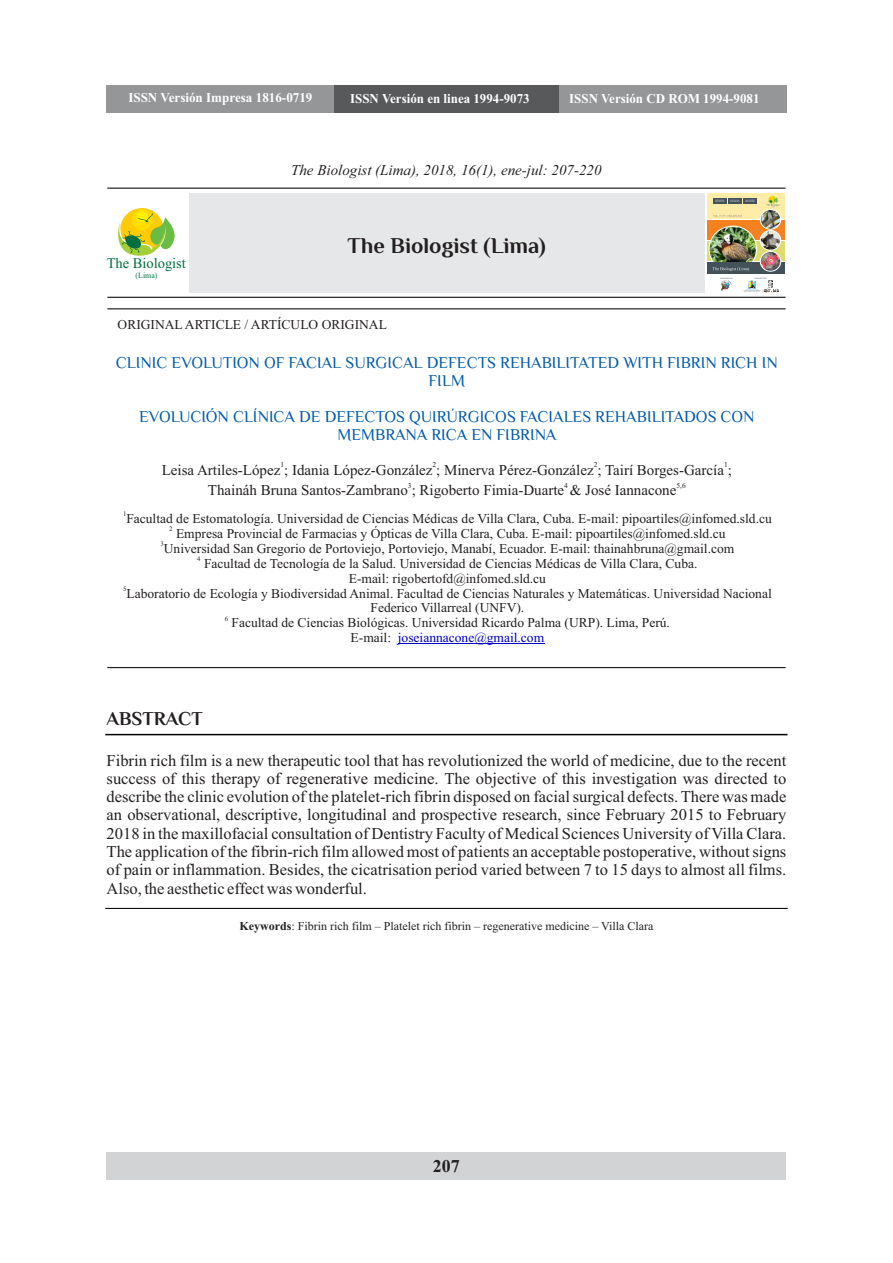
<style>
.page{position:relative;width:893px;height:1263px;background:#fff}
.page>*{position:absolute;margin:0;border:0;box-sizing:border-box;transform-origin:0 0}
.t1{font:700 22.5px "Philosopher";color:#231f20}
.t2{font:700 19.5px "Philosopher";color:#231f20}
.t3{font:700 18px "Times New Roman";color:#231f20}
.t4{font:16.5px/18.3px "Times New Roman";color:#231f20;text-align:justify}
.t5{font:16.5px/17.9px "Philosopher";color:#005aaa;text-align:center}
.t6{font:15px "Times New Roman";color:#231f20}
.t7{font:italic 15px "Times New Roman";color:#231f20}
.t8{font:14.7px "Times New Roman";color:#006f40}
.t9{font:13.5px/15px "Times New Roman";color:#231f20;text-align:center}
.t10{font:700 13.5px "Times New Roman";color:#fff;scale:.96 1}
.t11{font:700 13.5px "Times New Roman";color:#fff}
.t12{font:12px "Times New Roman";color:#231f20}
.t13{font:7.95px "Times New Roman";color:#006f40}
.t14{font:7.5px "Times New Roman";color:#231f20}
.t15{font:6.75px "Times New Roman";color:#231f20}
.s1{color:#0000c4}
.s2{font-weight:700}
</style>
<div class="page">
<svg style="left:118px;top:208px;width:57px;height:48px"></svg>
<div style="left:189px;top:193px;width:515px;height:99px;background:#e6e7e8"></div>
<hr style="left:107px;top:667px;width:679px;height:1px;background:#231f20">
<hr style="left:107px;top:308px;width:679px;height:1px;background:#231f20">
<hr style="left:398px;top:644px;width:146px;height:1px;background:#0000c4">
<hr style="left:105px;top:734px;width:682px;height:1px;background:#000">
<hr style="left:105px;top:908px;width:683px;height:1px;background:#000">
<hr style="left:107px;top:297px;width:679px;height:1px;background:#231f20">
<hr style="left:107px;top:188px;width:679px;height:1px;background:#231f20">
<div style="left:107px;top:85px;width:227px;height:28px;background:#949698"></div>
<div style="left:334px;top:85px;width:225px;height:28px;background:#58595b"></div>
<div style="left:559px;top:85px;width:227px;height:28px;background:#949698"></div>
<div style="left:107px;top:1152px;width:679px;height:28px;background:#d1d3d4"></div>
<svg style="left:707px;top:241px;width:78px;height:19px"></svg>
<div style="left:707px;top:220px;width:78px;height:19px;background:#f5821f"></div>
<img style="left:709px;top:226px;width:47px;height:36px">
<div style="left:709px;top:226px;width:48px;height:46px;border:1px solid #fff;border-radius:50%"></div>
<div style="left:707px;top:262px;width:78px;height:12px;background:#43525a"></div>
<div style="left:707px;top:193px;width:78px;height:25px;background:#ffeca9"></div>
<svg style="left:766px;top:196px;width:14px;height:11px"></svg>
<svg style="left:713px;top:215px;width:29px;height:2px"></svg>
<svg style="left:712px;top:267px;width:37px;height:4px"></svg>
<svg style="left:728px;top:198px;width:13px;height:5px"></svg>
<svg style="left:730px;top:200px;width:9px;height:2px"></svg>
<svg style="left:713px;top:198px;width:13px;height:5px"></svg>
<svg style="left:715px;top:199px;width:9px;height:3px"></svg>
<svg style="left:743px;top:198px;width:14px;height:5px"></svg>
<svg style="left:745px;top:200px;width:10px;height:2px"></svg>
<svg style="left:720px;top:278px;width:13px;height:13px"></svg>
<svg style="left:743px;top:278px;width:29px;height:14px"></svg>
<img style="left:763px;top:288px;width:15px;height:4px">
<img style="left:760px;top:209px;width:21px;height:20px;border-radius:50%">
<div style="left:760px;top:209px;width:21px;height:21px;border:1px solid #fff;border-radius:50%"></div>
<img style="left:760px;top:230px;width:21px;height:20px;border-radius:50%">
<div style="left:760px;top:230px;width:21px;height:21px;border:1px solid #fff;border-radius:50%"></div>
<img style="left:760px;top:251px;width:21px;height:20px;border-radius:50%">
<div style="left:760px;top:251px;width:21px;height:21px;border:1px solid #fff;border-radius:50%"></div>
<p class="t11" style="left:128px;top:93px;width:186px">ISSN Versión Impresa 1816-0719</p>
<p class="t10" style="left:350px;top:94px;width:189px">ISSN Versión en linea 1994-9073</p>
<p class="t10" style="left:569px;top:94px;width:200px">ISSN Versión CD ROM 1994-9081</p>
<p class="t8" style="left:107px;top:258px;width:81px">The Biologist</p>
<p class="t13" style="left:136px;top:272px;width:23px">(Lima)</p>
<p class="t7" style="left:291px;top:165px;width:312px">The Biologist (Lima), 2018, 16(1), ene-jul: 207-220</p>
<h1 class="t1" style="left:347px;top:233px;width:200px">The Biologist (Lima)</h1>
<p class="t9" style="left:118px;top:318px;width:271px">ORIGINAL ARTICLE / ARTÍCULO ORIGINAL</p>
<p class="t5" style="left:116px;top:354px;width:663px">CLINIC EVOLUTION OF FACIAL SURGICAL DEFECTS REHABILITATED WITH FIBRIN RICH IN<br>FILM</p>
<p class="t5" style="left:139px;top:408px;width:617px">EVOLUCIÓN CLÍNICA DE DEFECTOS QUIRÚRGICOS FACIALES REHABILITADOS CON<br>MEMBRANA RICA EN FIBRINA</p>
<p class="t14" style="left:280px;top:462px;width:5px">1</p>
<p class="t14" style="left:432px;top:462px;width:5px">2</p>
<p class="t14" style="left:594px;top:462px;width:5px">2</p>
<p class="t14" style="left:724px;top:462px;width:5px">1</p>
<p class="t6" style="left:162px;top:464px;width:572px">Leisa Artiles-López ; Idania López-González ; Minerva Pérez-González ; Tairí Borges-García ;</p>
<p class="t14" style="left:408px;top:482px;width:5px">3</p>
<p class="t14" style="left:564px;top:482px;width:5px">4</p>
<p class="t14" style="left:676px;top:482px;width:11px">5,6</p>
<p class="t6" style="left:208px;top:485px;width:470px">Thaináh Bruna Santos-Zambrano ; Rigoberto Fimia-Duarte &amp; José Iannacone</p>
<p class="t15" style="left:123px;top:511px;width:5px">1</p>
<p class="t9" style="left:126px;top:512px;width:647px">Facultad de Estomatología. Universidad de Ciencias Médicas de Villa Clara, Cuba. E-mail: pipoartiles@infomed.sld.cu</p>
<p class="t15" style="left:169px;top:526px;width:5px">2</p>
<p class="t9" style="left:176px;top:527px;width:551px">Empresa Provincial de Farmacias y Ópticas de Villa Clara, Cuba. E-mail: pipoartiles@infomed.sld.cu</p>
<p class="t15" style="left:161px;top:541px;width:5px">3</p>
<p class="t9" style="left:164px;top:542px;width:572px">Universidad San Gregorio de Portoviejo, Portoviejo, Manabí, Ecuador. E-mail: thainahbruna@gmail.com</p>
<p class="t15" style="left:197px;top:556px;width:5px">4</p>
<p class="t9" style="left:204px;top:557px;width:495px">Facultad de Tecnología de la Salud. Universidad de Ciencias Médicas de Villa Clara, Cuba.<br>E-mail: rigobertofd@infomed.sld.cu</p>
<p class="t15" style="left:123px;top:586px;width:5px">5</p>
<p class="t9" style="left:126px;top:587px;width:647px">Laboratorio de Ecología y Biodiversidad Animal. Facultad de Ciencias Naturales y Matemáticas. Universidad Nacional<br>Federico Villarreal (UNFV).</p>
<p class="t15" style="left:225px;top:616px;width:5px">6</p>
<p class="t9" style="left:232px;top:617px;width:440px">Facultad de Ciencias Biológicas. Universidad Ricardo Palma (URP). Lima, Perú.<br>E-mail: <span class="s1">joseiannacone@gmail.com</span></p>
<p class="t2" style="left:106px;top:708px;width:98px">ABSTRACT</p>
<p class="t4" style="left:107px;top:752px;width:681px">Fibrin rich film is a new therapeutic tool that has revolutionized the world of medicine, due to the recent success of this therapy of regenerative medicine. The objective of this investigation was directed to describe the clinic evolution of the platelet-rich fibrin disposed on facial surgical defects. There was made an observational, descriptive, longitudinal and prospective research, since February 2015 to February 2018 in the maxillofacial consultation of Dentistry Faculty of Medical Sciences University of Villa Clara.<br>The application of the fibrin-rich film allowed most of patients an acceptable postoperative, without signs of pain or inflammation. Besides, the cicatrisation period varied between 7 to 15 days to almost all films.<br>Also, the aesthetic effect was wonderful.</p>
<p class="t12" style="left:239px;top:922px;width:415px"><span class="s2">Keywords</span>: Fibrin rich film – Platelet rich fibrin – regenerative medicine – Villa Clara</p>
<p class="t3" style="left:433px;top:1160px;width:28px">207</p>
</div>
